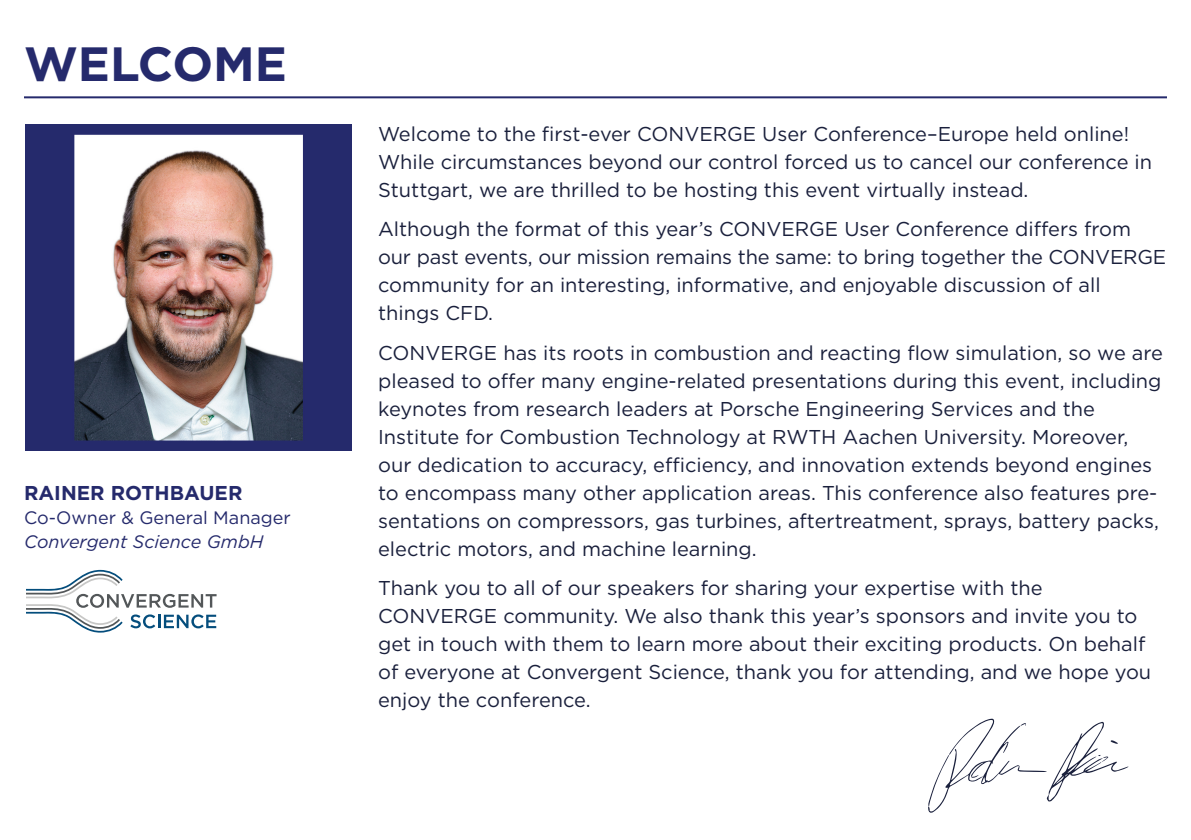
<style>
.page{position:relative;width:1191px;height:840px;background:#fff}
.page>*{position:absolute;margin:0;border:0;box-sizing:border-box;transform-origin:0 0}
.t1{font:700 48px "Gotham";color:#252a6c}
.t2{font:20px/28px "Gotham";color:#1a203c}
.t3{font:700 20px "Gotham";color:#252a6c}
.t4{font:18px "Gotham";color:#252a6c}
.t5{font:italic 18px "Gotham";color:#252a6c}
</style>
<div class="page">
<svg style="left:928px;top:718px;width:200px;height:95px"></svg>
<hr style="left:24px;top:96px;width:1143px;height:2px;background:#252a6c">
<svg style="left:26px;top:569px;width:190px;height:63px"></svg>
<img style="left:25px;top:125px;width:326px;height:325px">
<h1 class="t1" style="left:24px;top:32px;width:264px">WELCOME</h1>
<p class="t3" style="left:24px;top:479px;width:220px">RAINER ROTHBAUER</p>
<p class="t4" style="left:24px;top:506px;width:268px">Co-Owner &amp; General Manager</p>
<p class="t5" style="left:24px;top:530px;width:241px">Convergent Science GmbH</p>
<p class="t2" style="left:378px;top:119px;width:775px">Welcome to the first-ever CONVERGE User Conference–Europe held online!<br>While circumstances beyond our control forced us to cancel our conference in<br>Stuttgart, we are thrilled to be hosting this event virtually instead.</p>
<p class="t2" style="left:378px;top:214px;width:789px">Although the format of this year’s CONVERGE User Conference differs from our past events, our mission remains the same: to bring together the CONVERGE community for an interesting, informative, and enjoyable discussion of all things CFD.</p>
<p class="t2" style="left:378px;top:338px;width:786px">CONVERGE has its roots in combustion and reacting flow simulation, so we are pleased to offer many engine-related presentations during this event, including keynotes from research leaders at Porsche Engineering Services and the Institute for Combustion Technology at RWTH Aachen University. Moreover, our dedication to accuracy, efficiency, and innovation extends beyond engines to encompass many other application areas. This conference also features pre&shy;sentations on compressors, gas turbines, aftertreatment, sprays, battery packs, electric motors, and machine learning.</p>
<p class="t2" style="left:378px;top:573px;width:774px">Thank you to all of our speakers for sharing your expertise with the CONVERGE community. We also thank this year’s sponsors and invite you to get in touch with them to learn more about their exciting products. On behalf of everyone at Convergent Science, thank you for attending, and we hope you enjoy the conference.</p>
</div>
